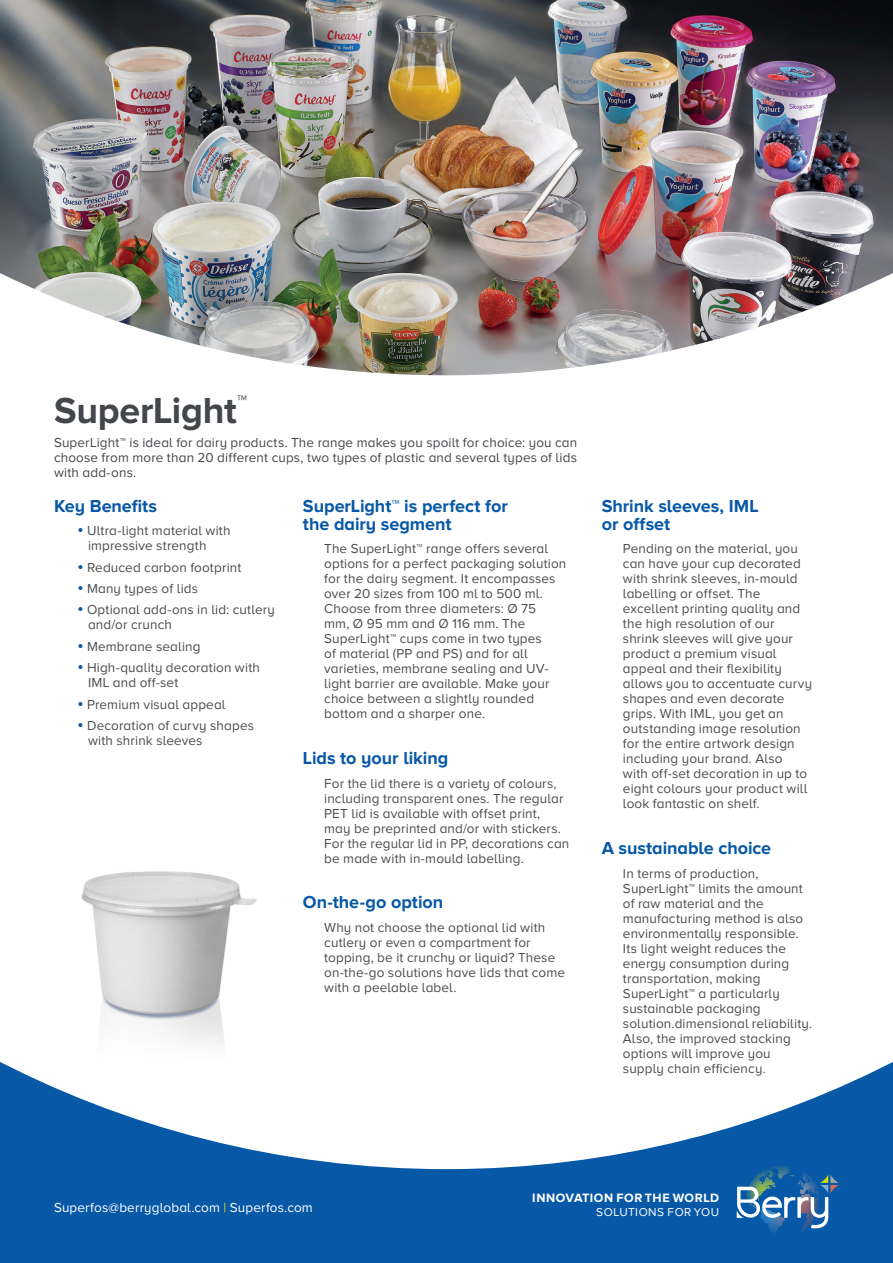
<style>
.page{position:relative;width:893px;height:1263px;background:#fff}
.page>*{position:absolute;margin:0;border:0;box-sizing:border-box;transform-origin:0 0}
.Small_Bold_Subhead{font:700 37.5px "Proxima Nova A";letter-spacing:-.01em;color:#43464a}
.Small_Bold_Subhead-2{font:700 18px/18px "Proxima Nova A";color:#0758a7}
.Indented_Text{font:13.5px/15px "Proxima Nova A";letter-spacing:.01em;color:#4b4c4d}
.Indented_Text-2{font:13.5px/15px "Proxima Nova A";letter-spacing:.01em;color:#43464a;text-align:justify}
.t1{font:13.5px "Proxima Nova A";letter-spacing:.01em;color:#fff}
.t2{font:700 12.6px "Proxima Nova A";letter-spacing:.045em;color:#fff}
.t3{font:11.85px "Proxima Nova A";letter-spacing:.04em;color:#fff}
.s1{color:#0758a7}
.s2{color:#e2e41d}
</style>
<div class="page">
<img style="left:81px;top:871px;width:176px;height:174px">
<img style="left:0;top:0;width:893px;height:375px">
<svg style="left:0;top:1062px;width:893px;height:201px;fill:#0758a7"></svg>
<svg style="left:737px;top:1165px;width:102px;height:63px;background:#3e79af"></svg>
<p class="Small_Bold_Subhead" style="left:54px;top:389px;width:194px">SuperLight<sup>™</sup></p>
<p class="Indented_Text-2" style="left:54px;top:434px;width:525px">SuperLight™ is ideal for dairy products. The range makes you spoilt for choice: you can choose from more than 20 different cups, two types of plastic and several types of lids with add-ons.</p>
<p class="Small_Bold_Subhead-2" style="left:303px;top:496px;width:206px">SuperLight™ is perfect for the dairy segment</p>
<p class="Indented_Text" style="left:324px;top:541px;width:244px">The SuperLight™ range offers several options for a perfect packaging solution for the dairy segment. It encompasses over 20 sizes from 100 ml to 500 ml.<br>Choose from three diameters: Ø 75<br>mm, Ø 95 mm and Ø 116 mm. The SuperLight™ cups come in two types<br>of material (PP and PS) and for all varieties, membrane sealing and UV&shy;light barrier are available. Make your choice between a slightly rounded bottom and a sharper one.</p>
<p class="Small_Bold_Subhead-2" style="left:303px;top:749px;width:147px">Lids to your liking</p>
<p class="Indented_Text" style="left:324px;top:775px;width:247px">For the lid there is a variety of colours, including transparent ones. The regular PET lid is available with offset print, may be preprinted and/or with stickers.<br>For the regular lid in PP, decorations can be made with in-mould labelling.</p>
<p class="Small_Bold_Subhead-2" style="left:303px;top:893px;width:142px">On-the-go option</p>
<p class="Indented_Text" style="left:324px;top:920px;width:242px">Why not choose the optional lid with cutlery or even a compartment for topping, be it crunchy or liquid? These on-the-go solutions have lids that come with a peelable label.</p>
<p class="Small_Bold_Subhead-2" style="left:54px;top:496px;width:105px">Key Benefits</p>
<p class="Indented_Text" style="left:88px;top:523px;width:144px;text-indent:-11px"><span class="s1">•</span> Ultra-light material with impressive strength</p>
<p class="Indented_Text" style="left:77px;top:559px;width:166px"><span class="s1">•</span> Reduced carbon footprint</p>
<p class="Indented_Text" style="left:77px;top:581px;width:122px"><span class="s1">•</span> Many types of lids</p>
<p class="Indented_Text" style="left:88px;top:602px;width:188px;text-indent:-11px"><span class="s1">•</span> Optional add-ons in lid: cutlery and/or crunch</p>
<p class="Indented_Text" style="left:77px;top:639px;width:125px"><span class="s1">•</span> Membrane sealing</p>
<p class="Indented_Text" style="left:88px;top:660px;width:174px;text-indent:-11px"><span class="s1">•</span> High-quality decoration with<br>IML and off-set</p>
<p class="Indented_Text" style="left:77px;top:696px;width:150px"><span class="s1">•</span> Premium visual appeal</p>
<p class="Indented_Text" style="left:88px;top:718px;width:167px;text-indent:-11px"><span class="s1">•</span> Decoration of curvy shapes with shrink sleeves</p>
<p class="Small_Bold_Subhead-2" style="left:602px;top:496px;width:158px">Shrink sleeves, IML or offset</p>
<p class="Indented_Text" style="left:623px;top:541px;width:191px">Pending on the material, you can have your cup decorated with shrink sleeves, in-mould labelling or offset. The excellent printing quality and the high resolution of our shrink sleeves will give your product a premium visual appeal and their flexibility allows you to accentuate curvy shapes and even decorate grips. With IML, you get an outstanding image resolution for the entire artwork design including your brand. Also<br>with off-set decoration in up to eight colours your product will look fantastic on shelf.</p>
<p class="Small_Bold_Subhead-2" style="left:602px;top:839px;width:171px">A sustainable choice</p>
<p class="Indented_Text" style="left:623px;top:865px;width:191px">In terms of production,<br>SuperLight™ limits the amount of raw material and the manufacturing method is also environmentally responsible.<br>Its light weight reduces the energy consumption during transportation, making<br>SuperLight™ a particularly sustainable packaging solution.dimensional reliability.<br>Also, the improved stacking options will improve you supply chain efficiency.</p>
<p class="t2" style="left:532px;top:1190px;width:188px">INNOVATION FOR THE WORLD</p>
<p class="t1" style="left:54px;top:1200px;width:260px">Superfos@berryglobal.com <span class="s2">|</span> Superfos.com</p>
<p class="t3" style="left:596px;top:1205px;width:124px">SOLUTIONS FOR YOU</p>
</div>
